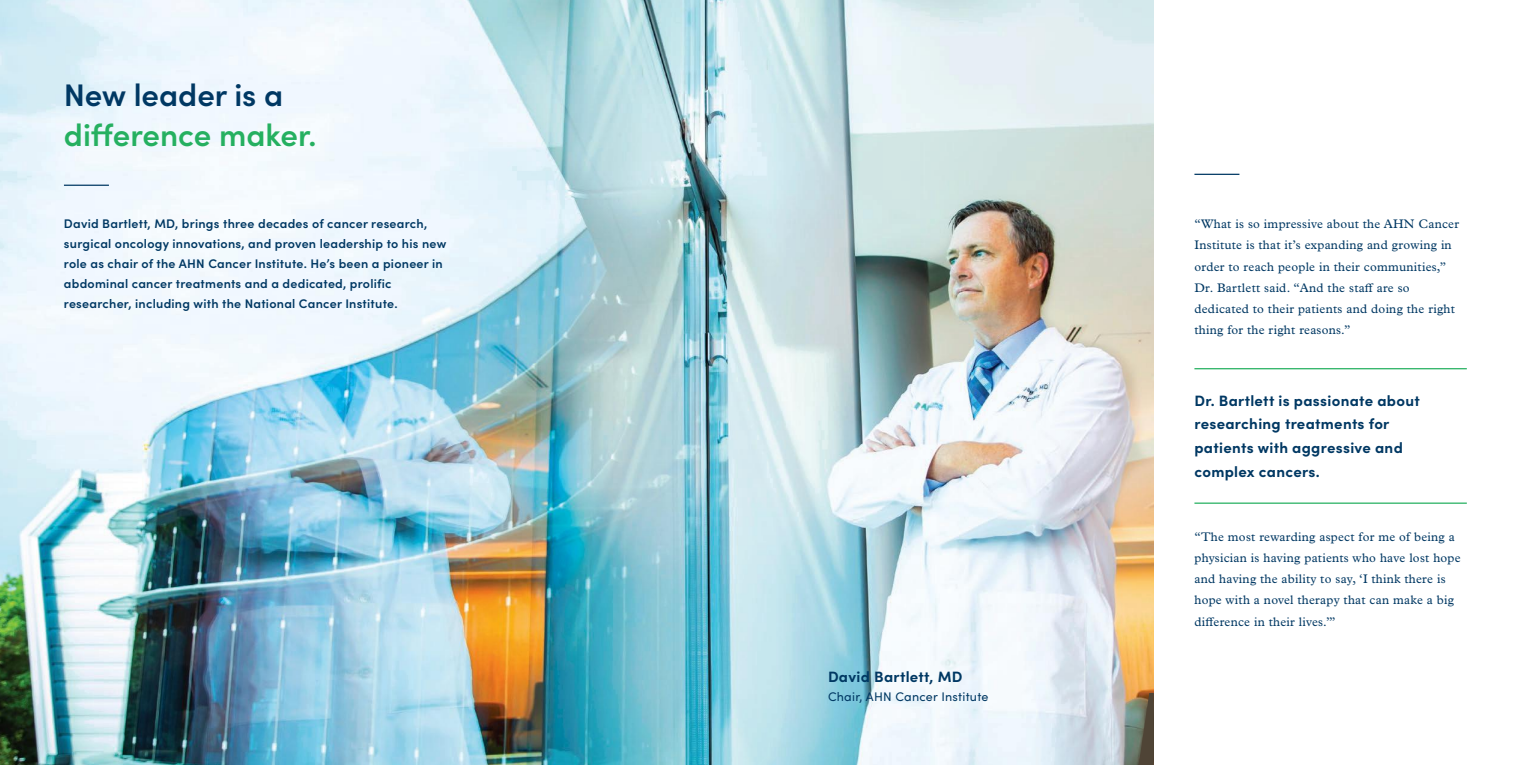
<style>
.page{position:relative;width:1530px;height:765px;background:#fff}
.page>*{position:absolute;margin:0;border:0;box-sizing:border-box;transform-origin:0 0}
.t1{font:600 31.25px "Sofia Pro";color:#25b060}
.t2{font:600 31.25px "Sofia Pro";color:#003863}
.t3{font:700 15px/23.8px "Sofia Pro";letter-spacing:.02em;color:#003863}
.t4{font:12.5px/21.2px "Plantin MT Pro";letter-spacing:.02em;color:#003863}
.t5{font:600 12.5px/20px "Sofia Pro";letter-spacing:.02em;color:#003863}
.t6{font:12.5px "Sofia Pro";letter-spacing:.02em;color:#003863}
</style>
<div class="page">
<img style="left:0;top:0;width:1154px;height:765px">
<hr style="left:64px;top:185px;width:45px;height:1px;background:#003863">
<hr style="left:1194px;top:368px;width:273px;height:1px;background:#25b060">
<hr style="left:1194px;top:503px;width:273px;height:1px;background:#25b060">
<hr style="left:1194px;top:174px;width:45px;height:1px;background:#003863">
<svg style="left:1139px;top:693px;width:15px;height:72px"></svg>
<h1 class="t2" style="left:64px;top:72px;width:221px">New leader is a</h1>
<h1 class="t1" style="left:64px;top:112px;width:254px">difference maker.</h1>
<p class="t5" style="left:64px;top:213px;width:384px">David Bartlett, MD, brings three decades of cancer research, surgical oncology innovations, and proven leadership to his new role as chair of the AHN Cancer Institute. He’s been a pioneer in abdominal cancer treatments and a dedicated, prolific researcher, including with the National Cancer Institute.</p>
<p class="t3" style="left:828px;top:664px;width:136px">David Bartlett, MD</p>
<p class="t6" style="left:828px;top:688px;width:162px">Chair, AHN Cancer Institute</p>
<p class="t4" style="left:1194px;top:213px;width:266px">“What is so impressive about the AHN Cancer Institute is that it’s expanding and growing in order to reach people in their communities,” Dr. Bartlett said. “And the staff are so dedicated to their patients and doing the right thing for the right reasons.”</p>
<p class="t3" style="left:1194px;top:387px;width:227px">Dr. Bartlett is passionate about researching treatments for patients with aggressive and complex cancers.</p>
<p class="t4" style="left:1194px;top:526px;width:268px">“The most rewarding aspect for me of being a physician is having patients who have lost hope and having the ability to say, ‘I think there is hope with a novel therapy that can make a big difference in their lives.’”</p>
</div>
